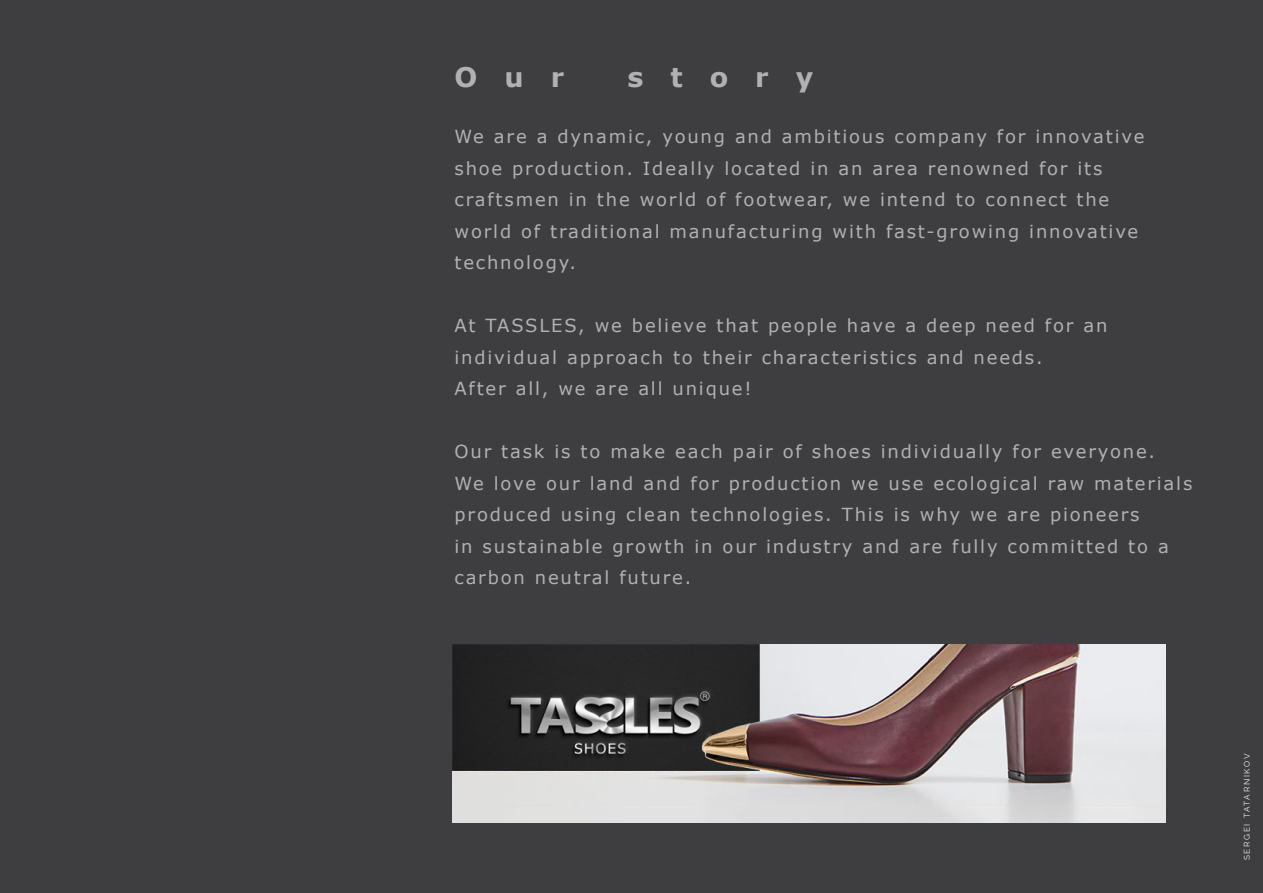
<style>
.page{position:relative;width:1263px;height:893px;background:#3e3d3f}
.page>*{position:absolute;margin:0;border:0;box-sizing:border-box;transform-origin:0 0}
.t1{font:700 27px "Verdana";letter-spacing:1em;color:#b1b1b2}
.t2{font:18px/31.5px "Verdana";letter-spacing:.1em;color:#b1b1b2}
.t3{font:100 8.25px "Raleway";letter-spacing:.2em;color:#f2f2f2}
</style>
<div class="page">
<img style="left:452px;top:645px;width:713px;height:177px">
<h1 class="t1" style="left:454px;top:66px;width:111px">Our</h1>
<h1 class="t1" style="left:627px;top:66px;width:187px">story</h1>
<p class="t2" style="left:454px;top:122px;width:691px">We are a dynamic, young and ambitious company for innovative shoe production. Ideally located in an area renowned for its craftsmen in the world of footwear, we intend to connect the world of traditional manufacturing with fast-growing innovative technology.</p>
<p class="t2" style="left:454px;top:311px;width:654px">At TASSLES, we believe that people have a deep need for an individual approach to their characteristics and needs.<br>After all, we are all unique!</p>
<p class="t2" style="left:454px;top:437px;width:739px">Our task is to make each pair of shoes individually for everyone.<br>We love our land and for production we use ecological raw materials produced using clean technologies. This is why we are pioneers<br>in sustainable growth in our industry and are fully committed to a carbon neutral future.</p>
<p class="t3" style="left:1242px;top:860px;width:108px;rotate:-90deg">SERGEI TATARNIKOV</p>
</div>
